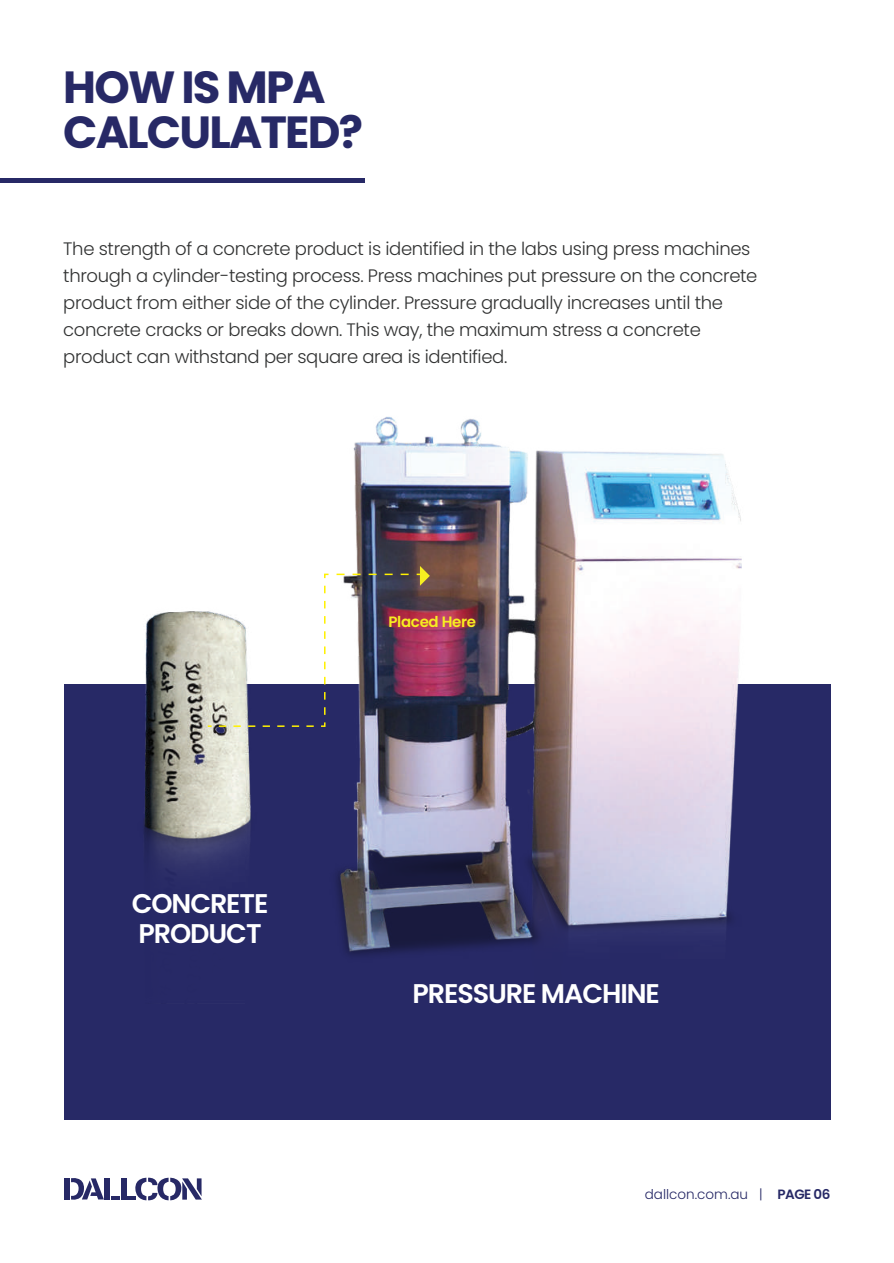
<style>
.page{position:relative;width:894px;height:1263px;background:#fff}
.page>*{position:absolute;margin:0;border:0;box-sizing:border-box;transform-origin:0 0}
.t1{font:700 45px/45px "Poppins";letter-spacing:-.04em;color:#272966}
.t2{font:600 27px/30px "Poppins";letter-spacing:-.04em;color:#fff}
.t3{font:300 18px/27px "Poppins";letter-spacing:-.02em;color:#313232}
.t4{font:600 15px "Poppins";letter-spacing:-.02em;color:#f7ee21}
.t5{font:300 13.5px "Poppins";color:#272966}
.s1{font-weight:600}
</style>
<div class="page">
<div style="left:64px;top:685px;width:765px;height:435px;background:#272966"></div>
<img style="left:86px;top:416px;width:731px;height:540px">
<div style="left:64px;top:1178px;width:5px;height:21px;background:#272966"></div>
<div style="left:105px;top:1178px;width:5px;height:21px;background:#272966"></div>
<svg style="left:71px;top:1178px;width:33px;height:22px"></svg>
<svg style="left:111px;top:1196px;width:9px;height:3px"></svg>
<div style="left:121px;top:1178px;width:5px;height:21px;background:#272966"></div>
<svg style="left:127px;top:1177px;width:75px;height:23px"></svg>
<div style="left:0;top:178px;width:364px;height:5px;background:#272966"></div>
<svg style="left:219px;top:721px;width:107px;height:6px"></svg>
<svg style="left:323px;top:573px;width:7px;height:142px"></svg>
<svg style="left:336px;top:566px;width:93px;height:20px;background:#716e67"></svg>
<h1 class="t1" style="left:63px;top:65px;width:301px">HOW IS MPA<br>CALCULATED?</h1>
<p class="t3" style="left:63px;top:235px;width:695px">The strength of a concrete product is identified in the labs using press machines through a cylinder-testing process. Press machines put pressure on the concrete product from either side of the cylinder. Pressure gradually increases until the concrete cracks or breaks down. This way, the maximum stress a concrete product can withstand per square area is identified.</p>
<h2 class="t2" style="left:132px;top:888px;width:138px">CONCRETE<br>PRODUCT</h2>
<p class="t4" style="left:388px;top:613px;width:89px">Placed Here</p>
<h2 class="t2" style="left:412px;top:978px;width:249px">PRESSURE MACHINE</h2>
<p class="t5" style="left:644px;top:1186px;width:187px">dallcon.com.au | <span class="s1">PAGE 06</span></p>
</div>
